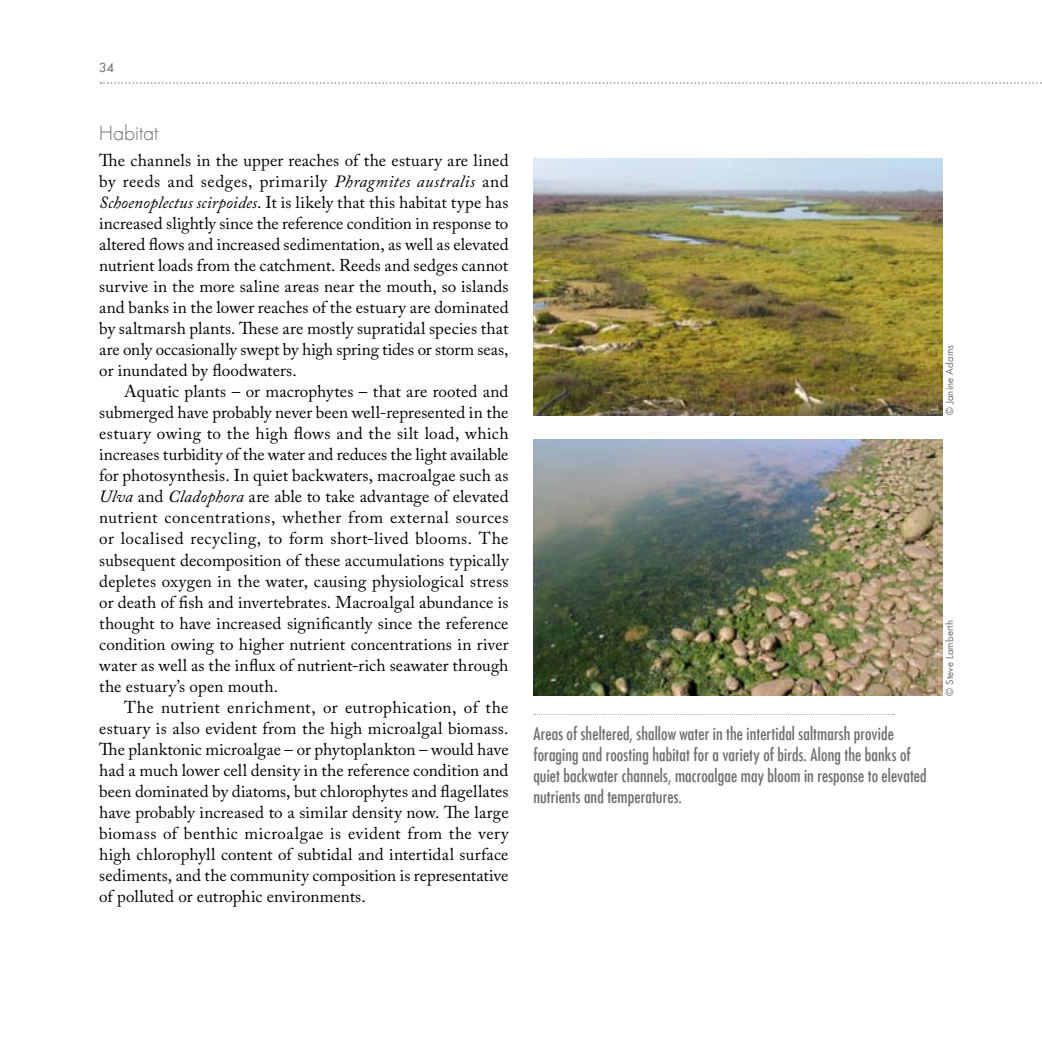
<style>
.page{position:relative;width:1042px;height:1042px;background:#fff}
.page>*{position:absolute;margin:0;border:0;box-sizing:border-box;transform-origin:0 0}
.t1{font:300 19.25px "Futura Com";color:#6f6f6e}
.t2{font:17.15px/21px "Adobe Caslon Pro";color:#000;text-align:justify}
.t3{font:500 condensed 17.15px/21px "Futura Com";letter-spacing:.01em;color:#6f6f6e}
.t4{font:500 12.25px "Futura Com";color:#6f6f6e}
.t5{font:9.62px "Futura Com";letter-spacing:.015em;color:#6f6f6e}
.s1{font-style:italic}
</style>
<div class="page">
<svg style="left:100px;top:82px;width:942px;height:2px"></svg>
<img style="left:533px;top:159px;width:410px;height:256px">
<svg style="left:534px;top:714px;width:360px;height:1px"></svg>
<img style="left:533px;top:440px;width:410px;height:255px">
<p class="t4" style="left:99px;top:59px;width:16px">34</p>
<p class="t1" style="left:99px;top:120px;width:61px">Habitat</p>
<p class="t2" style="left:99px;top:150px;width:411px">The channels in the upper reaches of the estuary are lined by reeds and sedges, primarily <span class="s1">Phragmites australis</span> and <span class="s1">Schoenoplectus scirpoides</span>. It is likely that this habitat type has increased slightly since the reference condition in response to altered flows and increased sedimentation, as well as elevated nutrient loads from the catchment. Reeds and sedges cannot survive in the more saline areas near the mouth, so islands and banks in the lower reaches of the estuary are dominated by saltmarsh plants. These are mostly supratidal species that are only occasionally swept by high spring tides or storm seas, or inundated by floodwaters.</p>
<p class="t2" style="left:99px;top:381px;width:411px;text-indent:25px">Aquatic plants – or macrophytes – that are rooted and submerged have probably never been well-represented in the estuary owing to the high flows and the silt load, which increases turbidity of the water and reduces the light available for photosynthesis. In quiet backwaters, macroalgae such as <span class="s1">Ulva</span> and <span class="s1">Cladophora</span> are able to take advantage of elevated nutrient concentrations, whether from external sources or localised recycling, to form short-lived blooms. The subsequent decomposition of these accumulations typically depletes oxygen in the water, causing physiological stress or death of fish and invertebrates. Macroalgal abundance is thought to have increased significantly since the reference condition owing to higher nutrient concentrations in river water as well as the influx of nutrient-rich seawater through the estuary’s open mouth.</p>
<p class="t2" style="left:99px;top:696px;width:411px;text-indent:25px">The nutrient enrichment, or eutrophication, of the estuary is also evident from the high microalgal biomass.<br>The planktonic microalgae – or phytoplankton – would have had a much lower cell density in the reference condition and been dominated by diatoms, but chlorophytes and flagellates have probably increased to a similar density now. The large biomass of benthic microalgae is evident from the very high chlorophyll content of subtidal and intertidal surface sediments, and the community composition is representative of polluted or eutrophic environments.</p>
<p class="t5" style="left:943px;top:415px;width:72px;rotate:-90deg">© Janine Adams</p>
<p class="t3" style="left:533px;top:722px;width:395px">Areas of sheltered, shallow water in the intertidal saltmarsh provide foraging and roosting habitat for a variety of birds. Along the banks of quiet backwater channels, macroalgae may bloom in response to elevated nutrients and temperatures.</p>
<p class="t5" style="left:943px;top:695px;width:77px;rotate:-90deg">© Steve Lamberth</p>
</div>
